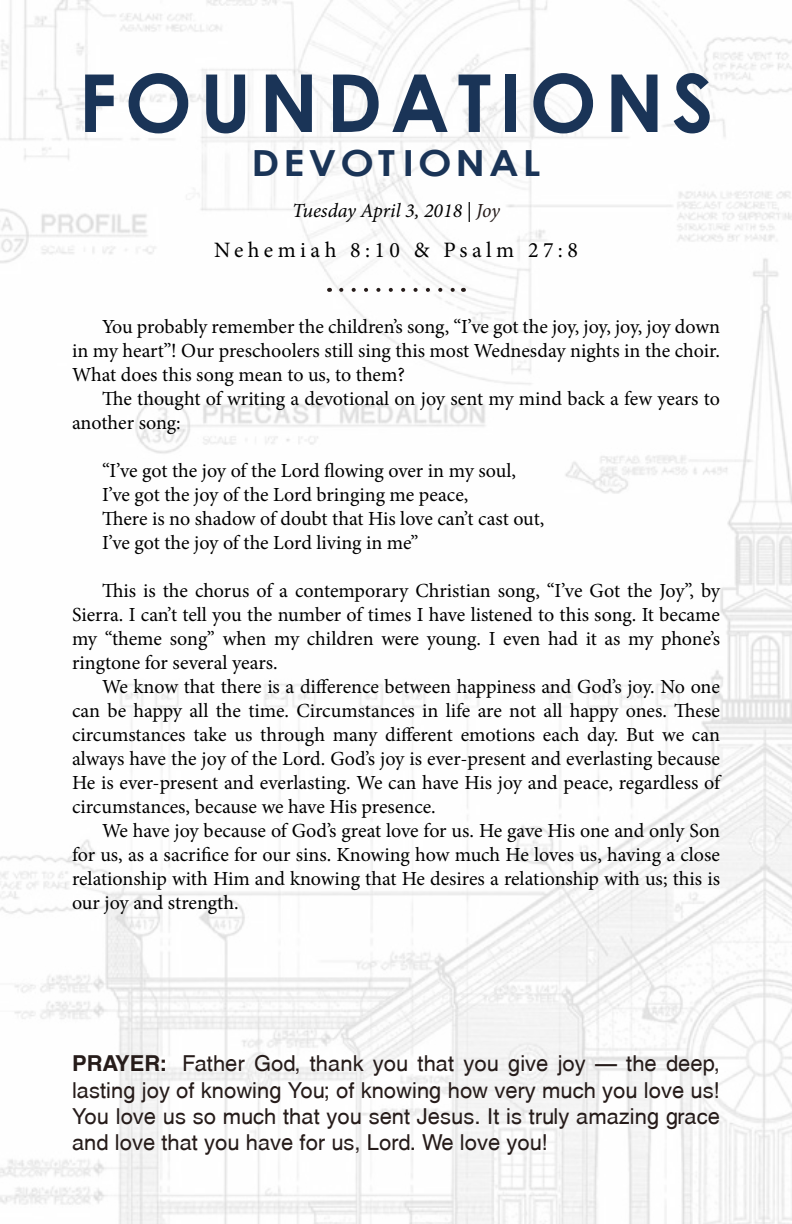
<style>
.page{position:relative;width:792px;height:1224px;background:#fff}
.page>*{position:absolute;margin:0;border:0;box-sizing:border-box;transform-origin:0 0}
.t1{font:700 80px "Century Gothic";letter-spacing:.1em;color:#1a3457}
.t2{font:700 36px "Century Gothic";letter-spacing:.1em;color:#1a3457;scale:1.11 1}
.t3{font:22px/26.4px "Swansea";color:#261c1a;text-align:justify}
.t4{font:22px "Minion Pro";letter-spacing:.2em;color:#000}
.t5{font:20px/24px "Minion Pro";letter-spacing:-.005em;color:#000;text-align:justify}
.t6{font:italic 20px "Minion Pro";letter-spacing:-.005em;color:#000}
.s1{color:#261c1a}
.s2{font-weight:700}
</style>
<div class="page">
<img style="left:0;top:0;width:792px;height:1224px">
<svg style="left:341px;top:288px;width:116px;height:4px"></svg>
<h1 class="t1" style="left:78px;top:42px;width:637px">FOUNDATIONS</h1>
<h2 class="t2" style="left:252px;top:136px;width:262px">DEVOTIONAL</h2>
<p class="t6" style="left:292px;top:197px;width:209px">Tuesday April 3, 2018 | <span class="s1">Joy</span></p>
<p class="t4" style="left:214px;top:235px;width:365px">Nehemiah 8:10 &amp; Psalm 27:8</p>
<p class="t5" style="left:72px;top:315px;width:650px;text-indent:30px">You probably remember the children’s song, “I’ve got the joy, joy, joy, joy down in my heart”! Our preschoolers still sing this most Wednesday nights in the choir.<br>What does this song mean to us, to them?</p>
<p class="t5" style="left:72px;top:387px;width:650px;text-indent:30px">The thought of writing a devotional on joy sent my mind back a few years to another song:</p>
<p class="t5" style="left:102px;top:459px;width:444px;text-align:left">“I’ve got the joy of the Lord flowing over in my soul, I’ve got the joy of the Lord bringing me peace,<br>There is no shadow of doubt that His love can’t cast out, I’ve got the joy of the Lord living in me”</p>
<p class="t5" style="left:72px;top:579px;width:650px;text-indent:30px">This is the chorus of a contemporary Christian song, “I’ve Got the Joy”, by Sierra. I can’t tell you the number of times I have listened to this song. It became my “theme song” when my children were young. I even had it as my phone’s ringtone for several years.</p>
<p class="t5" style="left:72px;top:675px;width:650px;text-indent:30px">We know that there is a difference between happiness and God’s joy. No one can be happy all the time. Circumstances in life are not all happy ones. These circumstances take us through many different emotions each day. But we can always have the joy of the Lord. God’s joy is ever-present and everlasting because He is ever-present and everlasting. We can have His joy and peace, regardless of circumstances, because we have His presence.</p>
<p class="t5" style="left:72px;top:819px;width:650px;text-indent:30px">We have joy because of God’s great love for us. He gave His one and only Son for us, as a sacrifice for our sins. Knowing how much He loves us, having a close relationship with Him and knowing that He desires a relationship with us; this is our joy and strength.</p>
<p class="t3" style="left:72px;top:1050px;width:650px"><span class="s2">PRAYER:</span> Father God, thank you that you give joy – the deep, lasting joy of knowing You; of knowing how very much you love us!<br>You love us so much that you sent Jesus. It is truly amazing grace and love that you have for us, Lord. We love you!</p>
</div>
